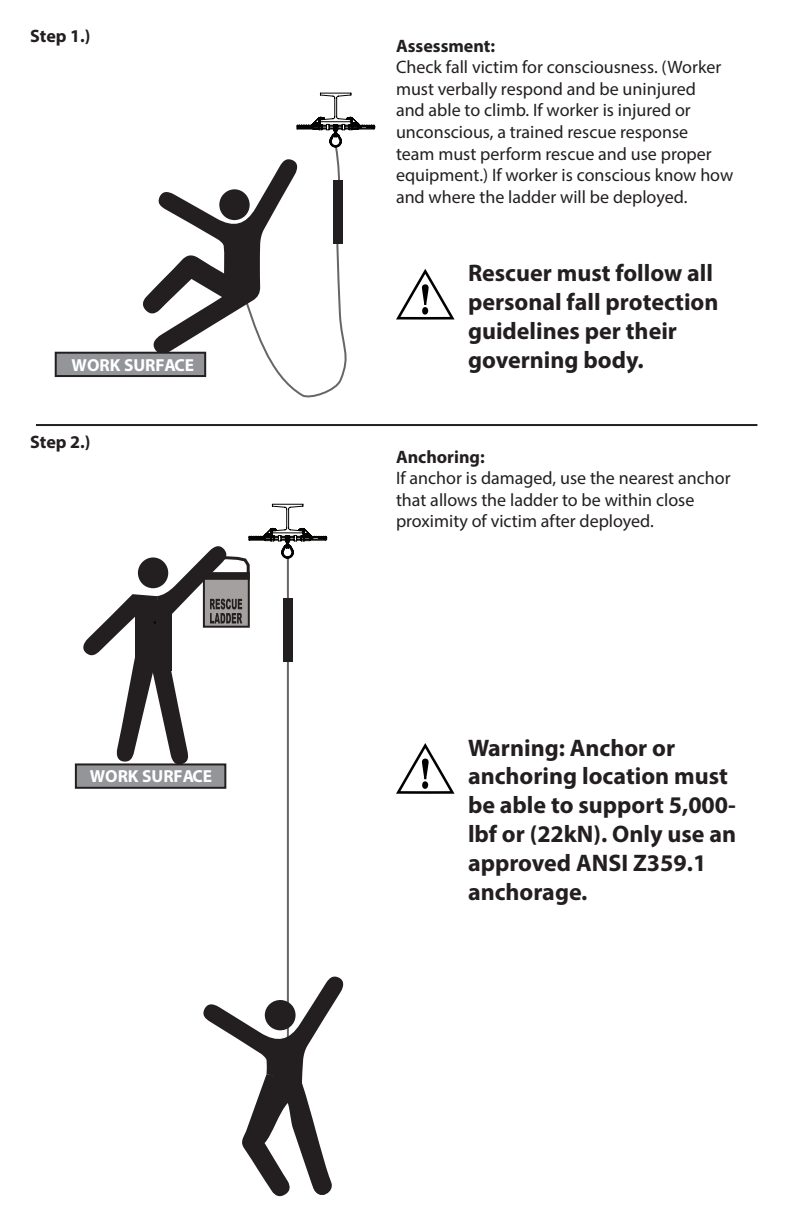
<style>
.page{position:relative;width:792px;height:1224px;background:#fff}
.page>*{position:absolute;margin:0;border:0;box-sizing:border-box;transform-origin:0 0}
.t1{font:700 24px/28.8px "Myriad Pro";color:#231f20}
.t2{font:18px/21.6px "Myriad Pro";color:#231f20}
.t3{font:700 18px "Myriad Pro";color:#231f20}
.t4{font:700 17.4px "Myriad Pro";color:#fff}
</style>
<div class="page">
<hr style="left:36px;top:424px;width:721px;height:2px;background:#231f20">
<div style="left:56px;top:353px;width:149px;height:23px;background:#939598"></div>
<div style="left:55px;top:352px;width:151px;height:25px;border:2px solid #231f20"></div>
<svg style="left:142px;top:93px;width:233px;height:305px"></svg>
<div style="left:333px;top:181px;width:10px;height:63px;background:#231f20"></div>
<div style="left:76px;top:764px;width:149px;height:24px;background:#939598"></div>
<div style="left:75px;top:763px;width:151px;height:26px;border:2px solid #231f20"></div>
<hr style="left:287px;top:558px;width:2px;height:486px;background:#666669">
<svg style="left:203px;top:975px;width:141px;height:222px"></svg>
<svg style="left:82px;top:504px;width:245px;height:262px"></svg>
<div style="left:283px;top:598px;width:10px;height:64px;background:#231f20"></div>
<svg style="left:396px;top:269px;width:59px;height:51px"></svg>
<svg style="left:396px;top:743px;width:59px;height:51px"></svg>
<p class="t3" style="left:30px;top:24px;width:62px">Step 1.)</p>
<p class="t4" style="left:72px;top:354px;width:124px">WORK SURFACE</p>
<p class="t3" style="left:30px;top:431px;width:62px">Step 2.)</p>
<p class="t4" style="left:90px;top:765px;width:124px">WORK SURFACE</p>
<p class="t3" style="left:396px;top:34px;width:101px">Assessment:</p>
<p class="t2" style="left:396px;top:56px;width:339px">Check fall victim for consciousness. (Worker must verbally respond and be uninjured<br>and able to climb. If worker is injured or unconscious, a trained rescue response<br>team must perform rescue and use proper equipment.) If worker is conscious know how and where the ladder will be deployed.</p>
<p class="t1" style="left:468px;top:258px;width:252px">Rescuer must follow all personal fall protection guidelines per their</p>
<p class="t1" style="left:468px;top:344px;width:177px">governing body.</p>
<p class="t3" style="left:396px;top:445px;width:90px">Anchoring:</p>
<p class="t2" style="left:396px;top:467px;width:336px">If anchor is damaged, use the nearest anchor that allows the ladder to be within close proximity of victim after deployed.</p>
<p class="t1" style="left:468px;top:732px;width:270px">Warning: Anchor or anchoring location must be able to support 5,000- lbf or (22kN). Only use an approved ANSI Z359.1 anchorage.</p>
</div>
